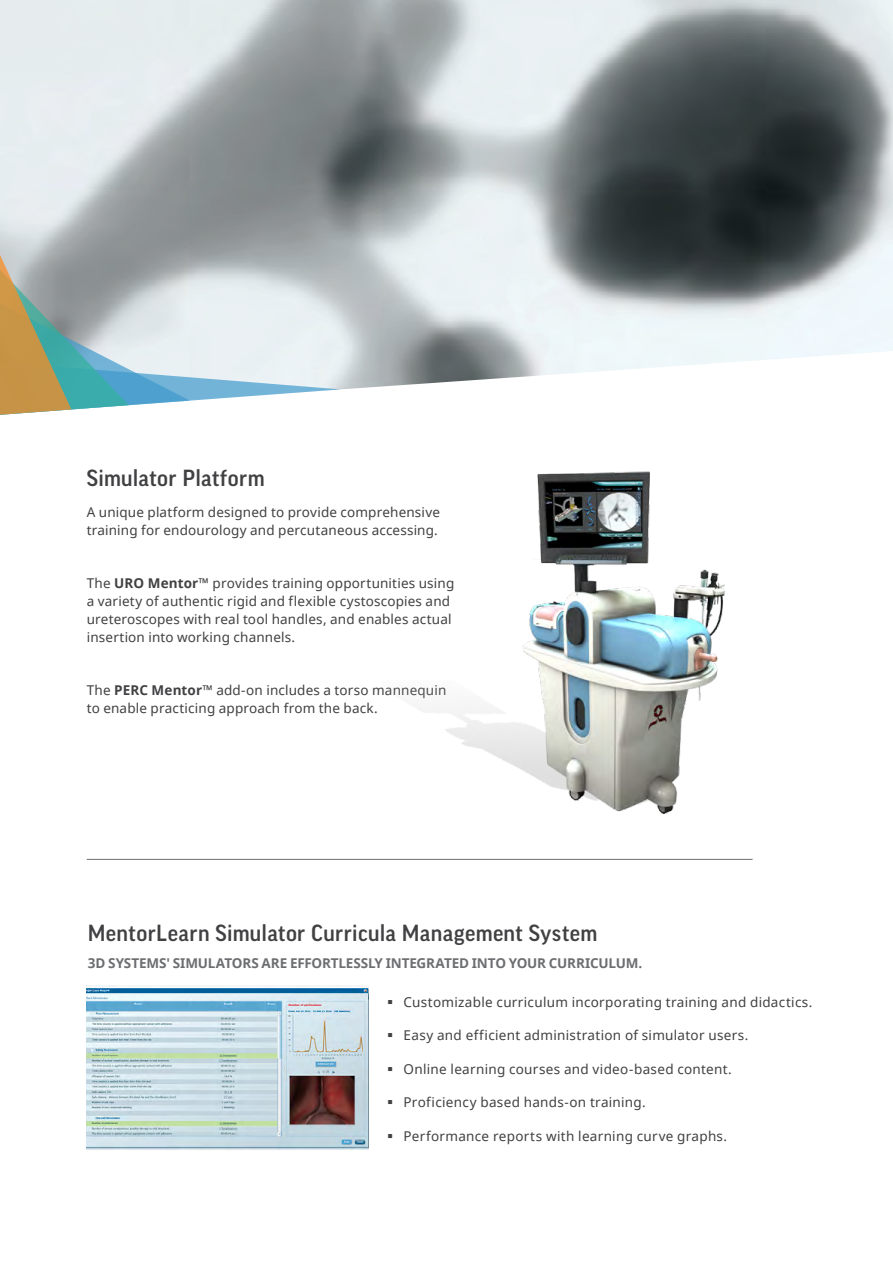
<style>
.page{position:relative;width:893px;height:1263px;background:#fff}
.page>*{position:absolute;margin:0;border:0;box-sizing:border-box;transform-origin:0 0}
.t1{font:500 22.5px "Good Pro";letter-spacing:.015em;color:#414042}
.t2{font:13.5px/18px "Noto Sans";letter-spacing:.015em;color:#414042}
.t3{font:700 13.5px "Noto Sans";letter-spacing:-.01em;color:#6d6e71}
.s1{font-weight:700}
</style>
<div class="page">
<img style="left:0;top:0;width:893px;height:351px">
<svg style="left:341px;top:351px;width:543px;height:39px"></svg>
<svg style="left:0;top:213px;width:341px;height:202px"></svg>
<img style="left:418px;top:471px;width:307px;height:343px">
<img style="left:87px;top:986px;width:282px;height:165px">
<hr style="left:87px;top:859px;width:666px;height:1px;background:#6d6e71">
<h1 class="t1" style="left:87px;top:466px;width:179px">Simulator Platform</h1>
<p class="t2" style="left:87px;top:503px;width:355px">A unique platform designed to provide comprehensive training for endourology and percutaneous accessing.</p>
<p class="t2" style="left:87px;top:574px;width:369px">The <span class="s1">URO Mentor</span>™ provides training opportunities using a variety of authentic rigid and flexible cystoscopies and ureteroscopes with real tool handles, and enables actual insertion into working channels.</p>
<p class="t2" style="left:87px;top:681px;width:361px">The <span class="s1">PERC Mentor™</span> add-on includes a torso mannequin to enable practicing approach from the back.</p>
<h1 class="t1" style="left:88px;top:920px;width:511px">MentorLearn Simulator Curricula Management System</h1>
<p class="t3" style="left:88px;top:953px;width:556px">3D SYSTEMS' SIMULATORS ARE EFFORTLESSLY INTEGRATED INTO YOUR CURRICULUM.</p>
<p class="t2" style="left:404px;top:993px;width:410px">Customizable curriculum incorporating training and didactics.</p>
<p class="t2" style="left:404px;top:1026px;width:346px">Easy and efficient administration of simulator users.</p>
<p class="t2" style="left:404px;top:1060px;width:330px">Online learning courses and video-based content.</p>
<p class="t2" style="left:404px;top:1093px;width:244px">Proficiency based hands-on training.</p>
<p class="t2" style="left:404px;top:1127px;width:325px">Performance reports with learning curve graphs.</p>
</div>
